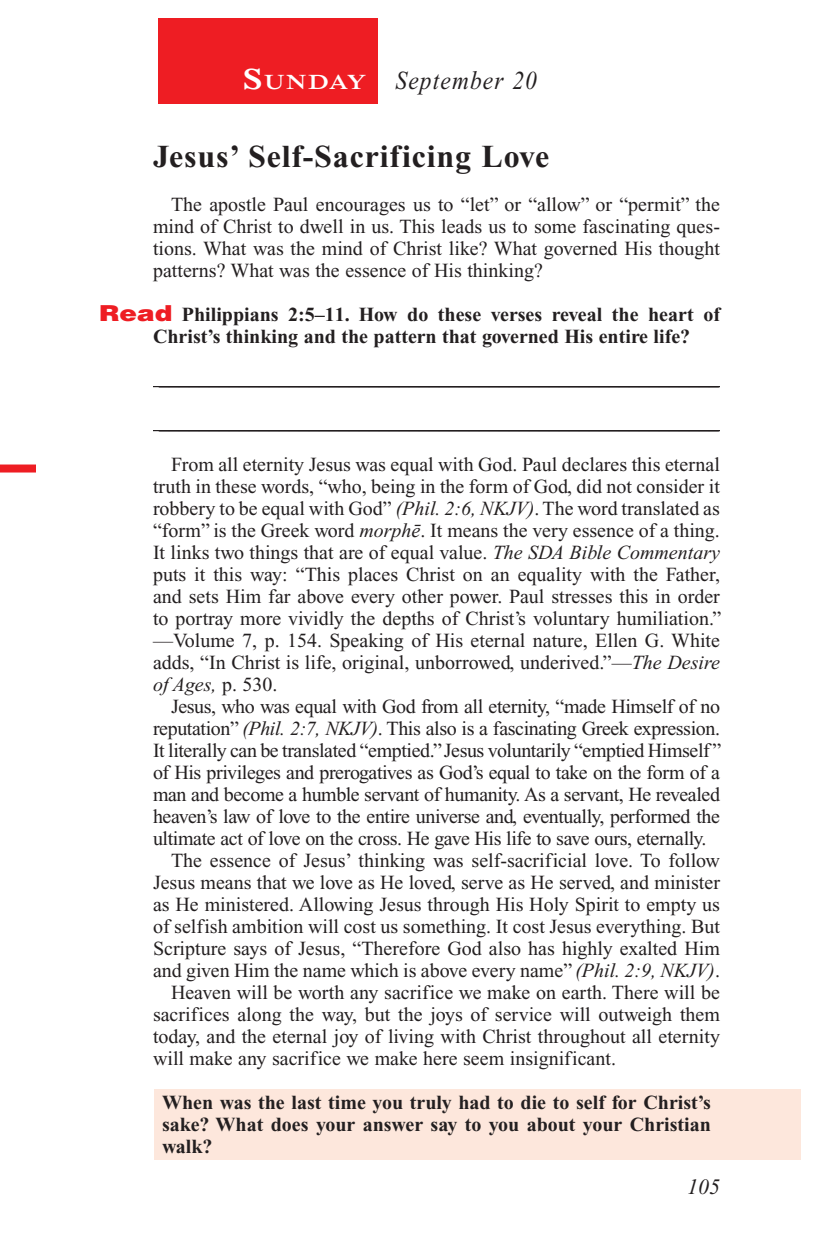
<style>
.page{position:relative;width:819px;height:1260px;background:#fff}
.page>*{position:absolute;margin:0;border:0;box-sizing:border-box;transform-origin:0 0}
.Head{font:700 32px "Times New Roman PS Std";letter-spacing:.025em;color:#231f20}
.Lesson_Dates{font:italic 26px "Times New Roman PS Std";letter-spacing:.05em;color:#231f20;scale:.9 1}
.t1{font:italic 22px "Times New Roman PS Std";color:#231f20}
.Daily_Header{font:600 21px "Times NRMT Std";letter-spacing:.045em;color:#fff;scale:1.1 1}
.Body{font:20px/22px "Times New Roman PS Std";color:#231f20;text-align:justify}
.Blank_Lines{font:20px "Times New Roman PS Std";color:#231f20}
.Question{font:700 20px/22px "Times New Roman PS Std";color:#231f20}
.x-screened_box-text{font:700 20px/22px "Times New Roman PS Std";color:#231f20;text-align:justify}
.s1{font-size:30px}
.s2{font-family:"Helvetica LT Std";font-weight:900;font-size:22px;color:#ee1d23}
.s3{font-style:italic}
.s4{font-family:"Times New Roman";font-style:italic}
</style>
<div class="page">
<div style="left:158px;top:18px;width:220px;height:86px;background:#ee1d23"></div>
<div style="left:0;top:465px;width:36px;height:8px;background:#ee1d23"></div>
<div style="left:155px;top:1089px;width:646px;height:71px;background:#fde7dc"></div>
<hr style="left:153px;top:386px;width:567px;height:1px;background:#231f20">
<hr style="left:153px;top:430px;width:567px;height:1px;background:#231f20">
<p class="Daily_Header" style="left:243px;top:70px;width:114px"><span class="s1">S</span>UNDAY</p>
<p class="Lesson_Dates" style="left:396px;top:66px;width:159px">September 20</p>
<p class="Head" style="left:153px;top:138px;width:398px">Jesus’ Self-Sacrificing Love</p>
<p class="Body" style="left:153px;top:193px;width:569px;text-indent:18px">The apostle Paul encourages us to “let” or “allow” or “permit” the mind of Christ to dwell in us. This leads us to some fascinating ques&shy;tions. What was the mind of Christ like? What governed His thought patterns? What was the essence of His thinking?</p>
<p class="Question" style="left:153px;top:303px;width:569px;text-indent:-54px"><span class="s2">Read</span> Philippians 2:5–11. How do these verses reveal the heart of<br>Christ’s thinking and the pattern that governed His entire life?</p>
<p class="Blank_Lines" style="left:159px;top:367px;width:561px">________________________________________________________</p>
<p class="Blank_Lines" style="left:159px;top:411px;width:561px">________________________________________________________</p>
<p class="Body" style="left:153px;top:453px;width:570px;text-indent:18px">From all eternity Jesus was equal with God. Paul declares this eternal truth in these words, “who, being in the form of God, did not consider it robbery to be equal with God” <span class="s3">(Phil. 2:6, NKJV)</span>. The word translated as “form” is the Greek word <span class="s3">morph</span><span class="s4">ē</span>. It means the very essence of a thing.<br>It links two things that are of equal value. <span class="s3">The SDA Bible Commentary </span>puts it this way: “This places Christ on an equality with the Father, and sets Him far above every other power. Paul stresses this in order to portray more vividly the depths of Christ’s voluntary humiliation.” —Volume 7, p. 154. Speaking of His eternal nature, Ellen G. White adds, “In Christ is life, original, unborrowed, underived.”—<span class="s3">The Desire of Ages,</span> p. 530.</p>
<p class="Body" style="left:153px;top:695px;width:570px;text-indent:18px">Jesus, who was equal with God from all eternity, “made Himself of no reputation” <span class="s3">(Phil. 2:7, NKJV)</span>. This also is a fascinating Greek expression.<br>It literally can be translated “emptied.” Jesus voluntarily “emptied Himself ” of His privileges and prerogatives as God’s equal to take on the form of a man and become a humble servant of humanity. As a servant, He revealed heaven’s law of love to the entire universe and, eventually, performed the ultimate act of love on the cross. He gave His life to save ours, eternally.</p>
<p class="Body" style="left:153px;top:849px;width:569px;text-align:left;text-indent:18px">The essence of Jesus’ thinking was self-sacrificial love. To follow Jesus means that we love as He loved, serve as He served, and minister as He ministered. Allowing Jesus through His Holy Spirit to empty us of selfish ambition will cost us something. It cost Jesus everything. But Scripture says of Jesus, “Therefore God also has highly exalted Him and given Him the name which is above every name” <span class="s3">(Phil. 2:9, NKJV)</span>.</p>
<p class="Body" style="left:153px;top:981px;width:569px;text-align:left;text-indent:18px">Heaven will be worth any sacrifice we make on earth. There will be sacrifices along the way, but the joys of service will outweigh them today, and the eternal joy of living with Christ throughout all eternity will make any sacrifice we make here seem insignificant.</p>
<p class="x-screened_box-text" style="left:162px;top:1091px;width:550px">When was the last time you truly had to die to self for Christ’s sake? What does your answer say to you about your Christian walk?</p>
<p class="t1" style="left:687px;top:1175px;width:34px">105</p>
</div>
